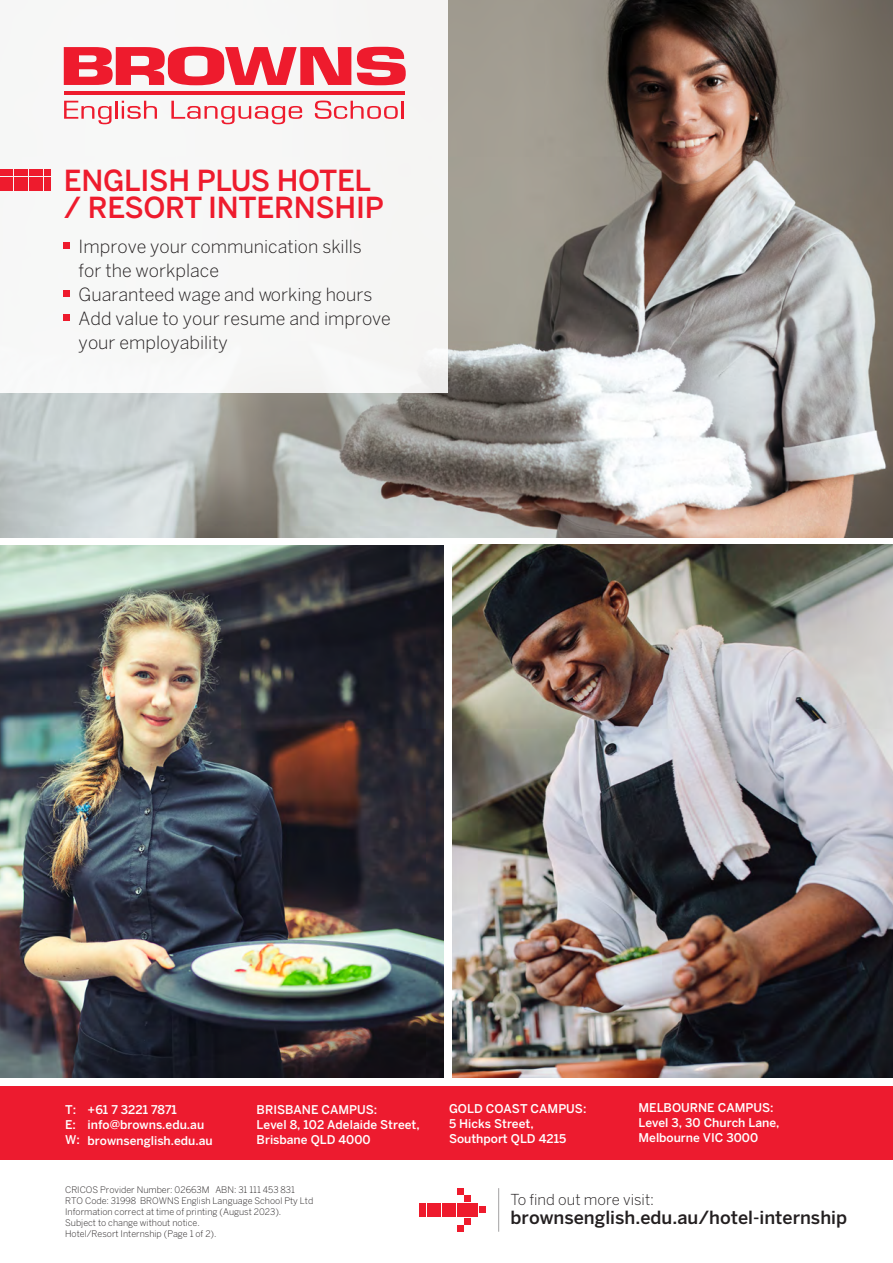
<style>
.page{position:relative;width:893px;height:1263px;background:#fff}
.page>*{position:absolute;margin:0;border:0;box-sizing:border-box;transform-origin:0 0}
.t1{font:500 28.8px/27px "Benton Sans";letter-spacing:-.01em;color:#ee1b2d}
.t2{font:300 18px/24px "Benton Sans";color:#231f20}
.t3{font:500 18px "Benton Sans";color:#231f20}
.t4{font:300 15px "Benton Sans";color:#231f20}
.t5{font:500 12px/15.3px "Benton Sans";color:#fff}
.t6{font:300 9px/11.2px "Benton Sans";color:#231f20}
</style>
<div class="page">
<img style="left:0;top:0;width:893px;height:537px">
<div style="left:0;top:0;width:448px;height:393px;background:#f7f7f6"></div>
<div style="left:0;top:1086px;width:893px;height:74px;background:#ed1b2f"></div>
<img style="left:0;top:545px;width:443px;height:533px">
<img style="left:452px;top:544px;width:441px;height:534px">
<svg style="left:64px;top:243px;width:6px;height:6px"></svg>
<svg style="left:64px;top:291px;width:6px;height:6px"></svg>
<svg style="left:64px;top:315px;width:6px;height:6px"></svg>
<svg style="left:64px;top:47px;width:287px;height:38px"></svg>
<svg style="left:357px;top:47px;width:49px;height:38px"></svg>
<svg style="left:64px;top:101px;width:47px;height:23px"></svg>
<hr style="left:115px;top:101px;width:3px;height:18px;background:#ee1b2d">
<svg style="left:122px;top:101px;width:35px;height:18px"></svg>
<svg style="left:171px;top:101px;width:131px;height:23px"></svg>
<svg style="left:314px;top:101px;width:84px;height:18px"></svg>
<hr style="left:401px;top:101px;width:3px;height:18px;background:#ee1b2d">
<hr style="left:64px;top:91px;width:341px;height:4px;background:#ee1b2d">
<div style="left:37px;top:169px;width:6px;height:7px;background:#ee1b2d"></div>
<div style="left:44px;top:169px;width:6px;height:7px;background:#ee1b2d"></div>
<div style="left:37px;top:184px;width:6px;height:7px;background:#ee1b2d"></div>
<svg style="left:37px;top:177px;width:13px;height:6px"></svg>
<div style="left:44px;top:184px;width:6px;height:7px;background:#ee1b2d"></div>
<div style="left:29px;top:169px;width:7px;height:7px;background:#ee1b2d"></div>
<div style="left:29px;top:177px;width:7px;height:6px;background:#ee1b2d"></div>
<div style="left:29px;top:184px;width:7px;height:7px;background:#ee1b2d"></div>
<div style="left:22px;top:169px;width:6px;height:7px;background:#ee1b2d"></div>
<svg style="left:22px;top:177px;width:6px;height:6px"></svg>
<div style="left:22px;top:184px;width:6px;height:7px;background:#ee1b2d"></div>
<div style="left:14px;top:169px;width:7px;height:7px;background:#ee1b2d"></div>
<div style="left:14px;top:177px;width:7px;height:6px;background:#ee1b2d"></div>
<div style="left:14px;top:184px;width:7px;height:7px;background:#ee1b2d"></div>
<div style="left:7px;top:169px;width:6px;height:7px;background:#ee1b2d"></div>
<div style="left:7px;top:184px;width:6px;height:7px;background:#ee1b2d"></div>
<div style="left:0;top:169px;width:6px;height:7px;background:#ee1b2d"></div>
<svg style="left:0;top:177px;width:13px;height:6px"></svg>
<div style="left:0;top:184px;width:6px;height:7px;background:#ee1b2d"></div>
<div style="left:479px;top:1207px;width:7px;height:6px;background:#ee1b2d"></div>
<div style="left:464px;top:1203px;width:7px;height:6px;background:#ee1b2d"></div>
<svg style="left:472px;top:1203px;width:6px;height:6px"></svg>
<div style="left:464px;top:1210px;width:7px;height:7px;background:#ee1b2d"></div>
<div style="left:472px;top:1210px;width:6px;height:7px;background:#ee1b2d"></div>
<svg style="left:457px;top:1203px;width:6px;height:6px"></svg>
<div style="left:457px;top:1210px;width:6px;height:7px;background:#ee1b2d"></div>
<div style="left:449px;top:1203px;width:7px;height:6px;background:#ee1b2d"></div>
<div style="left:449px;top:1210px;width:7px;height:7px;background:#ee1b2d"></div>
<svg style="left:442px;top:1203px;width:6px;height:6px"></svg>
<div style="left:442px;top:1210px;width:6px;height:7px;background:#ee1b2d"></div>
<div style="left:434px;top:1203px;width:7px;height:6px;background:#ee1b2d"></div>
<div style="left:434px;top:1210px;width:7px;height:7px;background:#ee1b2d"></div>
<div style="left:427px;top:1210px;width:6px;height:7px;background:#ee1b2d"></div>
<svg style="left:420px;top:1203px;width:13px;height:6px"></svg>
<div style="left:420px;top:1210px;width:6px;height:7px;background:#ee1b2d"></div>
<div style="left:464px;top:1218px;width:7px;height:6px;background:#ee1b2d"></div>
<div style="left:457px;top:1225px;width:6px;height:7px;background:#ee1b2d"></div>
<div style="left:464px;top:1195px;width:7px;height:7px;background:#ee1b2d"></div>
<svg style="left:457px;top:1188px;width:6px;height:6px"></svg>
<hr style="left:498px;top:1188px;width:1px;height:44px;background:#a2a1a3">
<h1 class="t1" style="left:64px;top:166px;width:321px">ENGLISH PLUS HOTEL / RESORT INTERNSHIP</h1>
<h2 class="t2" style="left:79px;top:234px;width:314px">Improve your communication skills<br>for the workplace<br>Guaranteed wage and working hours<br>Add value to your resume and improve your employability</h2>
<p class="t5" style="left:65px;top:1101px;width:16px">T:<br>E:<br>W:</p>
<p class="t5" style="left:88px;top:1101px;width:127px">+61 7 3221 7871 info@browns.edu.au brownsenglish.edu.au</p>
<p class="t5" style="left:257px;top:1101px;width:165px">BRISBANE CAMPUS:<br>Level 8, 102 Adelaide Street,<br>Brisbane QLD 4000</p>
<p class="t5" style="left:449px;top:1100px;width:139px">GOLD COAST CAMPUS:<br>5 Hicks Street,<br>Southport QLD 4215</p>
<p class="t5" style="left:638px;top:1099px;width:143px">MELBOURNE CAMPUS:<br>Level 3, 30 Church Lane,<br>Melbourne VIC 3000</p>
<p class="t6" style="left:65px;top:1184px;width:250px">CRICOS Provider Number: 02663M ABN: 31 111 453 831<br>RTO Code: 31998 BROWNS English Language School Pty Ltd Information correct at time of printing (August 2023).<br>Subject to change without notice.<br>Hotel/Resort Internship (Page 1 of 2).</p>
<p class="t4" style="left:511px;top:1191px;width:145px">To find out more visit:</p>
<h2 class="t3" style="left:511px;top:1207px;width:338px">brownsenglish.edu.au/hotel-internship</h2>
</div>
